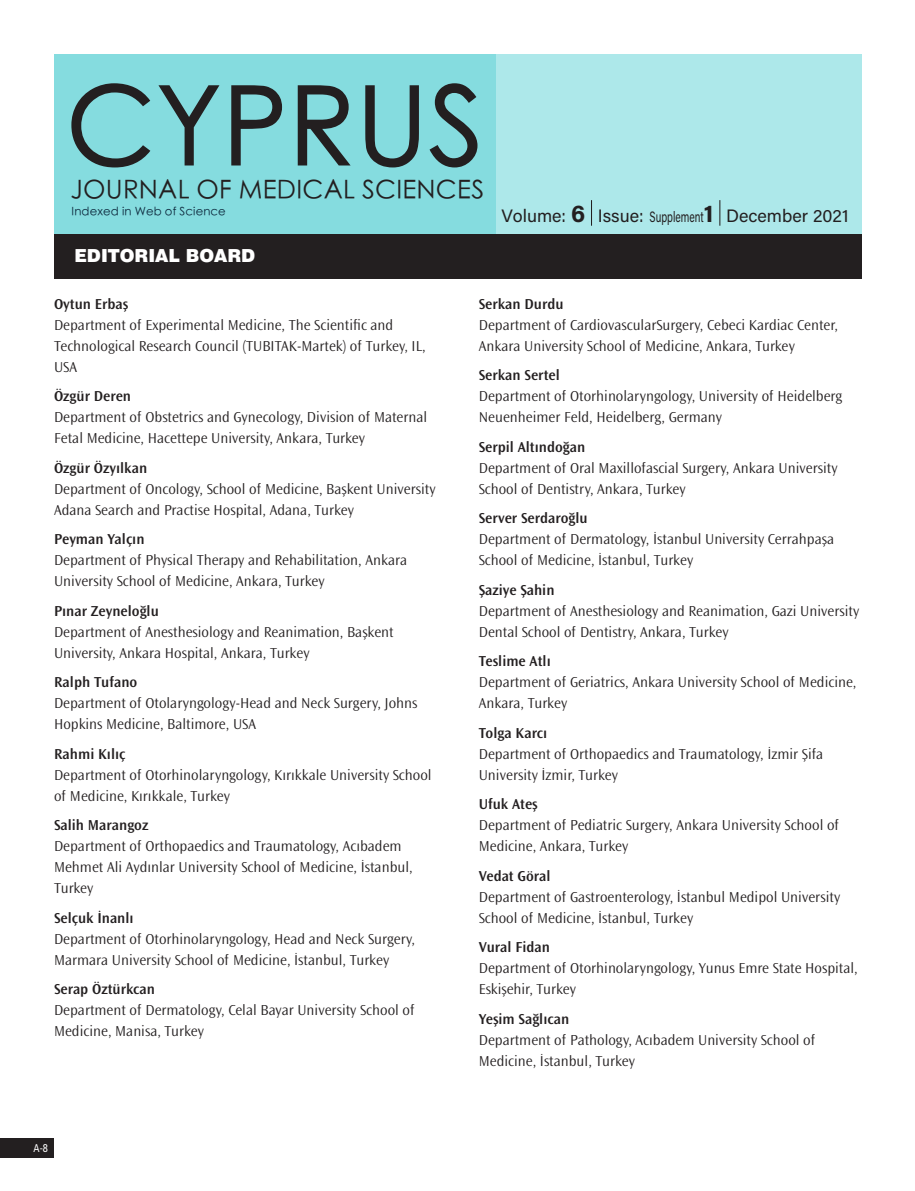
<style>
.page{position:relative;width:915px;height:1191px;background:#fff}
.page>*{position:absolute;margin:0;border:0;box-sizing:border-box;transform-origin:0 0}
.t1{font:500 109.5px "ST Heiti SC";letter-spacing:.01em;color:#231f20}
.t2{font:300 25.8px "ST Heiti SC";letter-spacing:.01em;color:#231f20}
.t3{font:18px "Acumin Pro";color:#231f20}
.t4{font:18px "Swiss Black Tr";color:#fff}
.t5{font:300 15px/21px "Ocean Sans Std";color:#231f20}
.t6{font:600 15px "Ocean Sans Std";color:#231f20}
.t7{font:300 11.7px "ST Heiti SC";letter-spacing:.01em;color:#0d293d}
.t8{font:condensed 11.25px "Frutiger LT Std";color:#fff;scale:.95 1}
.s1{font-weight:700;font-size:24.45px}
.s2{font-size:15px}
</style>
<div class="page">
<div style="left:0;top:1137px;width:54px;height:20px;background:#231f20"></div>
<div style="left:54px;top:233px;width:807px;height:45px;background:#231f20"></div>
<div style="left:458px;top:54px;width:403px;height:179px;background:#ade8ea"></div>
<div style="left:54px;top:54px;width:441px;height:179px;background:#85dcdf"></div>
<hr style="left:590px;top:200px;width:2px;height:26px;background:#231f20">
<svg style="left:719px;top:200px;width:1px;height:26px"></svg>
<h1 class="t1" style="left:66px;top:72px;width:419px">CYPRUS</h1>
<p class="t7" style="left:72px;top:201px;width:156px">Indexed in Web of Science</p>
<p class="t3" style="left:501px;top:203px;width:348px">Volume: <span class="s1">6</span> Issue: <span class="s2">Supplement</span><span class="s1">1</span> December 2021</p>
<p class="t4" style="left:74px;top:245px;width:182px">EDITORIAL BOARD</p>
<p class="t6" style="left:54px;top:295px;width:76px">Oytun Erbaş</p>
<p class="t5" style="left:54px;top:314px;width:373px">Department of Experimental Medicine, The Scientific and<br>Technological Research Council (TUBITAK-Martek) of Turkey, IL,<br>USA</p>
<p class="t6" style="left:54px;top:388px;width:79px">Özgür Deren</p>
<p class="t5" style="left:54px;top:407px;width:374px">Department of Obstetrics and Gynecology, Division of Maternal<br>Fetal Medicine, Hacettepe University, Ankara, Turkey</p>
<p class="t6" style="left:54px;top:459px;width:95px">Özgür Özyılkan</p>
<p class="t5" style="left:54px;top:478px;width:383px">Department of Oncology, School of Medicine, Başkent University<br>Adana Search and Practise Hospital, Adana, Turkey</p>
<p class="t6" style="left:54px;top:531px;width:92px">Peyman Yalçın</p>
<p class="t5" style="left:54px;top:550px;width:354px">Department of Physical Therapy and Rehabilitation, Ankara<br>University School of Medicine, Ankara, Turkey</p>
<p class="t6" style="left:54px;top:602px;width:106px">Pınar Zeyneloğlu</p>
<p class="t5" style="left:54px;top:621px;width:341px">Department of Anesthesiology and Reanimation, Başkent<br>University, Ankara Hospital, Ankara, Turkey</p>
<p class="t6" style="left:54px;top:674px;width:85px">Ralph Tufano</p>
<p class="t5" style="left:54px;top:693px;width:365px">Department of Otolaryngology-Head and Neck Surgery, Johns<br>Hopkins Medicine, Baltimore, USA</p>
<p class="t6" style="left:54px;top:745px;width:73px">Rahmi Kılıç</p>
<p class="t5" style="left:54px;top:764px;width:379px">Department of Otorhinolaryngology, Kırıkkale University School of Medicine, Kırıkkale, Turkey</p>
<p class="t6" style="left:54px;top:817px;width:96px">Salih Marangoz</p>
<p class="t5" style="left:54px;top:836px;width:360px">Department of Orthopaedics and Traumatology, Acıbadem<br>Mehmet Ali Aydınlar University School of Medicine, İstanbul,<br>Turkey</p>
<p class="t6" style="left:54px;top:909px;width:81px">Selçuk İnanlı</p>
<p class="t5" style="left:54px;top:928px;width:362px">Department of Otorhinolaryngology, Head and Neck Surgery,<br>Marmara University School of Medicine, İstanbul, Turkey</p>
<p class="t6" style="left:54px;top:981px;width:102px">Serap Öztürkcan</p>
<p class="t5" style="left:54px;top:1000px;width:361px">Department of Dermatology, Celal Bayar University School of<br>Medicine, Manisa, Turkey</p>
<h2 class="t2" style="left:70px;top:168px;width:415px">JOURNAL OF MEDICAL SCIENCES</h2>
<p class="t6" style="left:478px;top:295px;width:86px">Serkan Durdu</p>
<p class="t5" style="left:478px;top:314px;width:360px">Department of CardiovascularSurgery, Cebeci Kardiac Center,<br>Ankara University School of Medicine, Ankara, Turkey</p>
<p class="t6" style="left:478px;top:367px;width:83px">Serkan Sertel</p>
<p class="t5" style="left:478px;top:386px;width:365px">Department of Otorhinolaryngology, University of Heidelberg<br>Neuenheimer Feld, Heidelberg, Germany</p>
<p class="t6" style="left:478px;top:438px;width:108px">Serpil Altındoğan</p>
<p class="t5" style="left:478px;top:457px;width:360px">Department of Oral Maxillofascial Surgery, Ankara University<br>School of Dentistry, Ankara, Turkey</p>
<p class="t6" style="left:478px;top:510px;width:110px">Server Serdaroğlu</p>
<p class="t5" style="left:478px;top:529px;width:356px">Department of Dermatology, İstanbul University Cerrahpaşa<br>School of Medicine, İstanbul, Turkey</p>
<p class="t6" style="left:478px;top:581px;width:77px">Şaziye Şahin</p>
<p class="t5" style="left:478px;top:600px;width:382px">Department of Anesthesiology and Reanimation, Gazi University<br>Dental School of Dentistry, Ankara, Turkey</p>
<p class="t6" style="left:478px;top:653px;width:73px">Teslime Atlı</p>
<p class="t5" style="left:478px;top:672px;width:379px">Department of Geriatrics, Ankara University School of Medicine,<br>Ankara, Turkey</p>
<p class="t6" style="left:478px;top:724px;width:70px">Tolga Karcı</p>
<p class="t5" style="left:478px;top:743px;width:346px">Department of Orthopaedics and Traumatology, İzmir Şifa<br>University İzmir, Turkey</p>
<p class="t6" style="left:478px;top:796px;width:60px">Ufuk Ateş</p>
<p class="t5" style="left:478px;top:815px;width:361px">Department of Pediatric Surgery, Ankara University School of<br>Medicine, Ankara, Turkey</p>
<p class="t6" style="left:478px;top:867px;width:73px">Vedat Göral</p>
<p class="t5" style="left:478px;top:886px;width:363px">Department of Gastroenterology, İstanbul Medipol University<br>School of Medicine, İstanbul, Turkey</p>
<p class="t6" style="left:478px;top:939px;width:73px">Vural Fidan</p>
<p class="t5" style="left:478px;top:958px;width:380px">Department of Otorhinolaryngology, Yunus Emre State Hospital,<br>Eskişehir, Turkey</p>
<p class="t6" style="left:478px;top:1010px;width:92px">Yeşim Sağlıcan</p>
<p class="t5" style="left:478px;top:1029px;width:337px">Department of Pathology, Acıbadem University School of<br>Medicine, İstanbul, Turkey</p>
<p class="t8" style="left:34px;top:1141px;width:17px">A-8</p>
</div>
